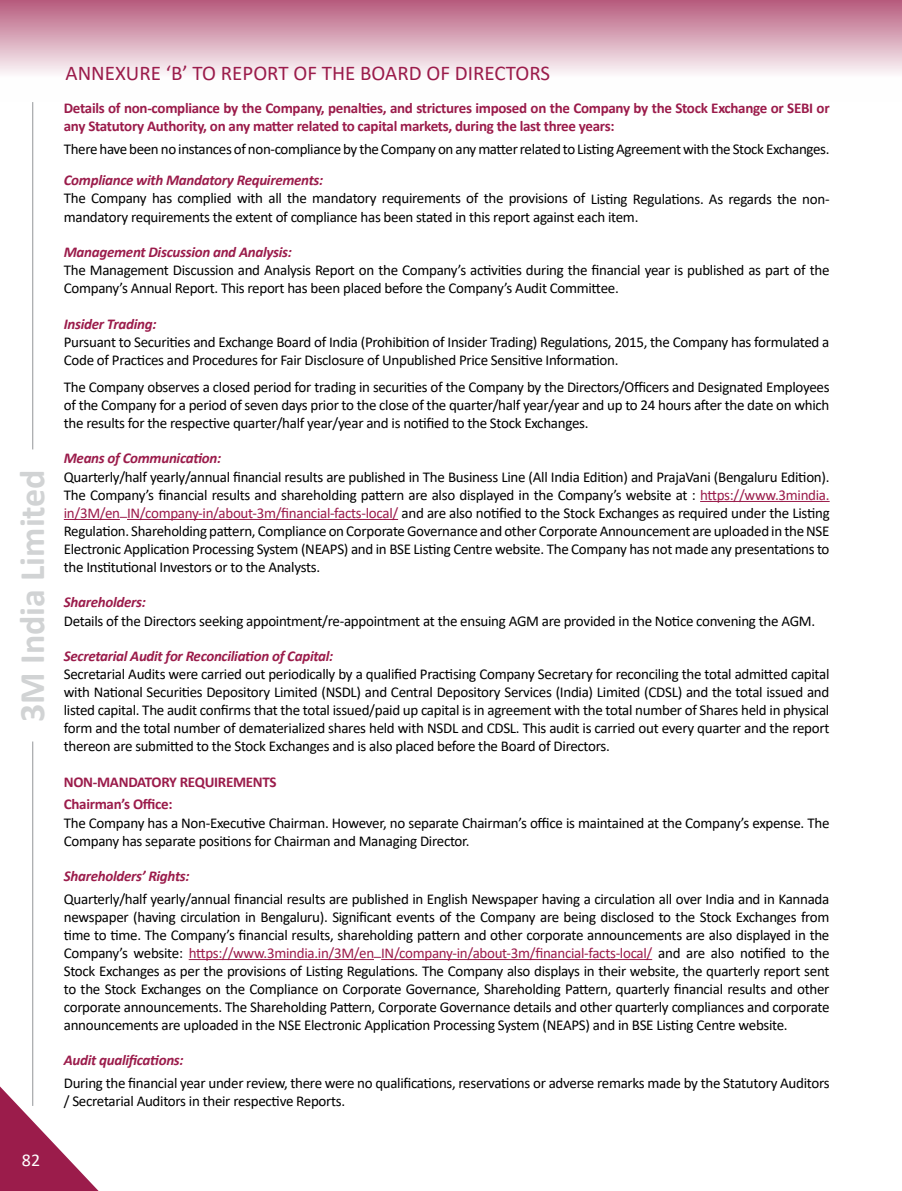
<style>
.page{position:relative;width:902px;height:1191px;background:#fff}
.page>*{position:absolute;margin:0;border:0;box-sizing:border-box;transform-origin:0 0}
.t1{font:700 36px "Calibri";color:#d1d3d4}
.t2{font:21px "Calibri";color:#9b1c4b}
.t3{font:18px "Calibri";color:#fff}
.t4{font:15px/18px "Calibri";letter-spacing:-.02em;color:#000}
.t5{font:700 15px/18px "Calibri";letter-spacing:-.02em;color:#9b1c4b}
.t6{font:italic 700 15px "Calibri";letter-spacing:-.02em;color:#9b1c4b}
.s1{color:#9b1c4b}
</style>
<div class="page">
<hr style="left:32px;top:102px;width:1px;height:347px;background:#939598">
<hr style="left:32px;top:741px;width:1px;height:365px;background:#939598">
<svg style="left:0;top:1073px;width:99px;height:118px"></svg>
<div style="left:0;top:0;width:901px;height:102px;background:linear-gradient(to bottom,#ba6383,#fff)"></div>
<hr style="left:700px;top:501px;width:129px;height:1px;background:#9b1c4b">
<hr style="left:64px;top:519px;width:56px;height:1px;background:#9b1c4b">
<hr style="left:127px;top:519px;width:271px;height:1px;background:#9b1c4b">
<hr style="left:189px;top:959px;width:185px;height:1px;background:#9b1c4b">
<hr style="left:381px;top:959px;width:271px;height:1px;background:#9b1c4b">
<h1 class="t1" style="left:7px;top:722px;width:254px;rotate:-90deg">3M India Limited</h1>
<p class="t3" style="left:22px;top:1147px;width:20px">82</p>
<h2 class="t2" style="left:65px;top:58px;width:486px">ANNEXURE ‘B’ TO REPORT OF THE BOARD OF DIRECTORS</h2>
<p class="t5" style="left:64px;top:99px;width:767px">Details of non-compliance by the Company, penalties, and strictures imposed on the Company by the Stock Exchange or SEBI or any Statutory Authority, on any matter related to capital markets, during the last three years:</p>
<p class="t4" style="left:64px;top:140px;width:767px">There have been no instances of non-compliance by the Company on any matter related to Listing Agreement with the Stock Exchanges.</p>
<p class="t6" style="left:64px;top:169px;width:261px">Compliance with Mandatory Requirements:</p>
<p class="t4" style="left:64px;top:189px;width:767px">The Company has complied with all the mandatory requirements of the provisions of Listing Regulations. As regards the non&shy;mandatory requirements the extent of compliance has been stated in this report against each item.</p>
<p class="t6" style="left:64px;top:241px;width:230px">Management Discussion and Analysis:</p>
<p class="t4" style="left:64px;top:261px;width:767px">The Management Discussion and Analysis Report on the Company’s activities during the financial year is published as part of the<br>Company’s Annual Report. This report has been placed before the Company’s Audit Committee.</p>
<p class="t6" style="left:64px;top:313px;width:94px">Insider Trading:</p>
<p class="t4" style="left:64px;top:333px;width:767px">Pursuant to Securities and Exchange Board of India (Prohibition of Insider Trading) Regulations, 2015, the Company has formulated a<br>Code of Practices and Procedures for Fair Disclosure of Unpublished Price Sensitive Information.</p>
<p class="t4" style="left:64px;top:377px;width:767px;text-align:justify">The Company observes a closed period for trading in securities of the Company by the Directors/Officers and Designated Employees of the Company for a period of seven days prior to the close of the quarter/half year/year and up to 24 hours after the date on which the results for the respective quarter/half year/year and is notified to the Stock Exchanges.</p>
<p class="t6" style="left:64px;top:448px;width:159px">Means of Communication:</p>
<p class="t4" style="left:64px;top:467px;width:767px;text-align:justify">Quarterly/half yearly/annual financial results are published in The Business Line (All India Edition) and PrajaVani (Bengaluru Edition).<br>The Company’s financial results and shareholding pattern are also displayed in the Company’s website at : <span class="s1">https://www.3mindia. in/3M/en</span><sup>_</sup><span class="s1">IN/company-in/about-3m/financial-facts-local/</span> and are also notified to the Stock Exchanges as required under the Listing Regulation. Shareholding pattern, Compliance on Corporate Governance and other Corporate Announcement are uploaded in the NSE Electronic Application Processing System (NEAPS) and in BSE Listing Centre website. The Company has not made any presentations to the Institutional Investors or to the Analysts.</p>
<p class="t6" style="left:64px;top:591px;width:83px">Shareholders:</p>
<p class="t4" style="left:64px;top:611px;width:752px">Details of the Directors seeking appointment/re-appointment at the ensuing AGM are provided in the Notice convening the AGM.</p>
<p class="t6" style="left:64px;top:645px;width:271px">Secretarial Audit for Reconciliation of Capital:</p>
<p class="t4" style="left:64px;top:665px;width:767px;text-align:justify">Secretarial Audits were carried out periodically by a qualified Practising Company Secretary for reconciling the total admitted capital with National Securities Depository Limited (NSDL) and Central Depository Services (India) Limited (CDSL) and the total issued and listed capital. The audit confirms that the total issued/paid up capital is in agreement with the total number of Shares held in physical form and the total number of dematerialized shares held with NSDL and CDSL. This audit is carried out every quarter and the report thereon are submitted to the Stock Exchanges and is also placed before the Board of Directors.</p>
<p class="t5" style="left:64px;top:770px;width:214px;line-height:22.6px">NON-MANDATORY REQUIREMENTS<br>Chairman’s Office:</p>
<p class="t4" style="left:64px;top:813px;width:767px">The Company has a Non-Executive Chairman. However, no separate Chairman’s office is maintained at the Company’s expense. The<br>Company has separate positions for Chairman and Managing Director.</p>
<p class="t6" style="left:64px;top:865px;width:127px">Shareholders’ Rights:</p>
<p class="t4" style="left:64px;top:889px;width:767px;text-align:justify">Quarterly/half yearly/annual financial results are published in English Newspaper having a circulation all over India and in Kannada newspaper (having circulation in Bengaluru). Significant events of the Company are being disclosed to the Stock Exchanges from time to time. The Company’s financial results, shareholding pattern and other corporate announcements are also displayed in the Company’s website: <span class="s1">https://www.3mindia.in/3M/en</span><sup>_</sup><span class="s1">IN/company-in/about-3m/financial-facts-local/</span> and are also notified to the Stock Exchanges as per the provisions of Listing Regulations. The Company also displays in their website, the quarterly report sent to the Stock Exchanges on the Compliance on Corporate Governance, Shareholding Pattern, quarterly financial results and other corporate announcements. The Shareholding Pattern, Corporate Governance details and other quarterly compliances and corporate announcements are uploaded in the NSE Electronic Application Processing System (NEAPS) and in BSE Listing Centre website.</p>
<p class="t6" style="left:64px;top:1049px;width:121px">Audit qualifications:</p>
<p class="t4" style="left:64px;top:1073px;width:767px">During the financial year under review, there were no qualifications, reservations or adverse remarks made by the Statutory Auditors / Secretarial Auditors in their respective Reports.</p>
</div>
